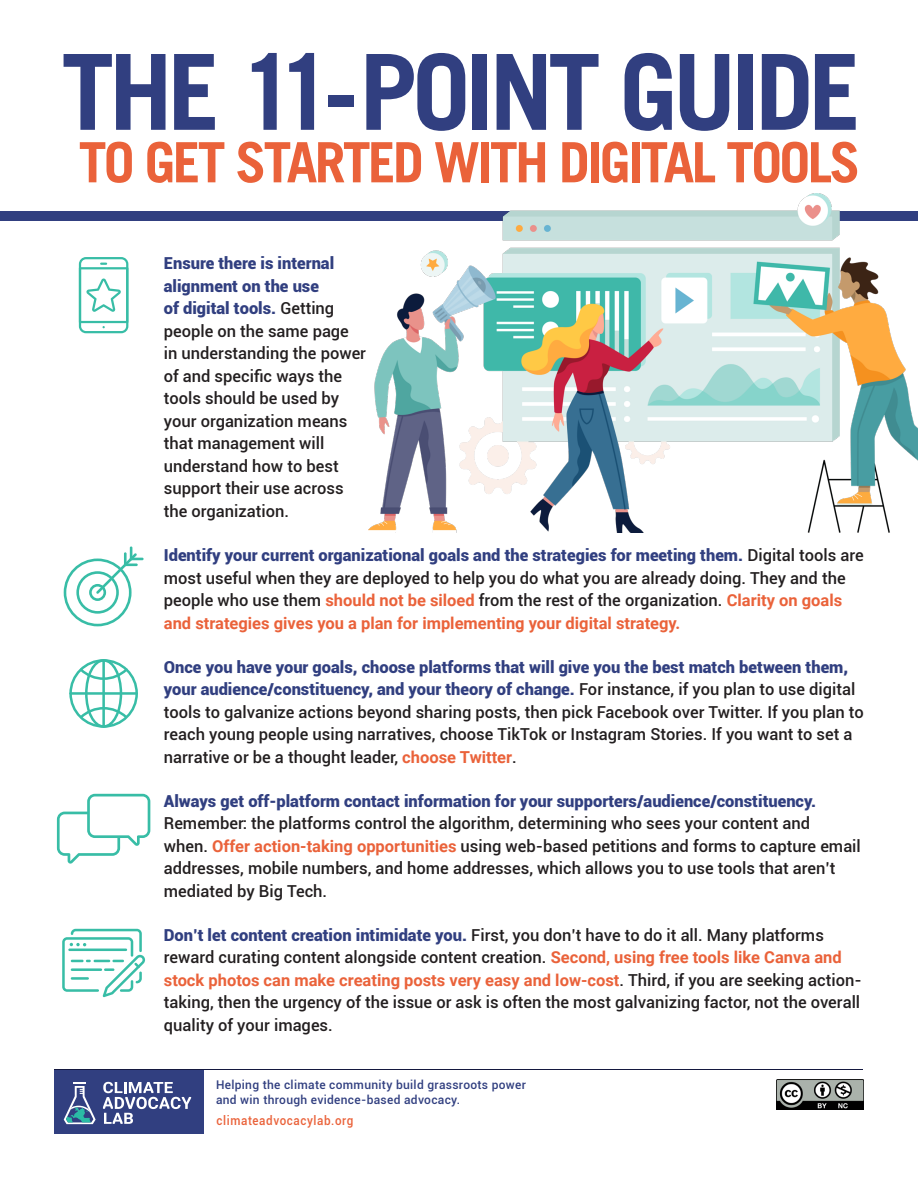
<style>
.page{position:relative;width:918px;height:1188px;background:#fff}
.page>*{position:absolute;margin:0;border:0;box-sizing:border-box;transform-origin:0 0}
.t1{font:700 105px "Trade Gothic LT Std";letter-spacing:-.05em;color:#313f80}
.t2{font:700 55.65px "Trade Gothic LT Std";letter-spacing:-.05em;color:#ea623a}
._2P_HDR2_Details{font:500 16.5px/22.5px "Roboto";color:#231f20}
.t3{font:500 12.75px "Roboto";letter-spacing:.05em;color:#ea623a;scale:.91 1}
.t4{font:500 12px/14.4px "Roboto";letter-spacing:.025em;color:#313f80}
.s1{font-weight:900;color:#313f80}
.s2{font-weight:700;color:#ea623a}
</style>
<div class="page">
<div style="left:54px;top:1069px;width:149px;height:65px;background:#313f80"></div>
<img style="left:777px;top:1080px;width:86px;height:30px">
<svg style="left:103px;top:1082px;width:88px;height:42px"></svg>
<svg style="left:64px;top:1082px;width:32px;height:42px"></svg>
<hr style="left:55px;top:1069px;width:808px;height:1px;background:#14183f">
<div style="left:0;top:212px;width:918px;height:9px;background:#313f80"></div>
<img style="left:369px;top:193px;width:549px;height:339px">
<svg style="left:79px;top:257px;width:49px;height:76px"></svg>
<svg style="left:64px;top:546px;width:80px;height:80px"></svg>
<svg style="left:69px;top:659px;width:69px;height:69px"></svg>
<hr style="left:69px;top:692px;width:69px;height:3px;background:#38bda6">
<hr style="left:102px;top:659px;width:3px;height:69px;background:#38bda6">
<svg style="left:62px;top:929px;width:83px;height:68px"></svg>
<hr style="left:71px;top:968px;width:31px;height:3px;background:#38bda6">
<hr style="left:71px;top:977px;width:18px;height:3px;background:#38bda6">
<svg style="left:57px;top:794px;width:93px;height:70px"></svg>
<p class="t1" style="left:61px;top:28px;width:801px">THE 11-POINT GUIDE</p>
<p class="t2" style="left:79px;top:128px;width:783px">TO GET STARTED WITH DIGITAL TOOLS</p>
<p class="_2P_HDR2_Details" style="left:164px;top:252px;width:204px"><span class="s1">Ensure there is internal alignment on the use<br>of digital tools.</span> Getting people on the same page in understanding the power of and specific ways the tools should be used by your organization means that management will understand how to best support their use across the organization.</p>
<p class="_2P_HDR2_Details" style="left:164px;top:543px;width:702px"><span class="s1">Identify your current organizational goals and the strategies for meeting them.</span> Digital tools are most useful when they are deployed to help you do what you are already doing. They and the people who use them <span class="s2">should not be siloed</span> from the rest of the organization. <span class="s2">Clarity on goals and strategies gives you a plan for implementing your digital strategy.</span></p>
<p class="_2P_HDR2_Details" style="left:164px;top:655px;width:702px"><span class="s1">Once you have your goals, choose platforms that will give you the best match between them, your audience/constituency, and your theory of change.</span> For instance, if you plan to use digital tools to galvanize actions beyond sharing posts, then pick Facebook over Twitter. If you plan to reach young people using narratives, choose TikTok or Instagram Stories. If you want to set a narrative or be a thought leader, <span class="s2">choose Twitter</span>.</p>
<p class="_2P_HDR2_Details" style="left:164px;top:789px;width:699px"><span class="s1">Always get off-platform contact information for your supporters/audience/constituency.<br></span>Remember: the platforms control the algorithm, determining who sees your content and<br>when. <span class="s2">Offer action-taking opportunities</span> using web-based petitions and forms to capture email addresses, mobile numbers, and home addresses, which allows you to use tools that aren’t mediated by Big Tech.</p>
<p class="_2P_HDR2_Details" style="left:164px;top:923px;width:699px"><span class="s1">Don’t let content creation intimidate you.</span> First, you don’t have to do it all. Many platforms reward curating content alongside content creation. <span class="s2">Second, using free tools like Canva and stock photos can make creating posts very easy and low-cost</span>. Third, if you are seeking action&shy;taking, then the urgency of the issue or ask is often the most galvanizing factor, not the overall quality of your images.</p>
<p class="t4" style="left:216px;top:1077px;width:311px">Helping the climate community build grassroots power and win through evidence-based advocacy.</p>
<p class="t3" style="left:217px;top:1112px;width:152px">climateadvocacylab.org</p>
</div>
